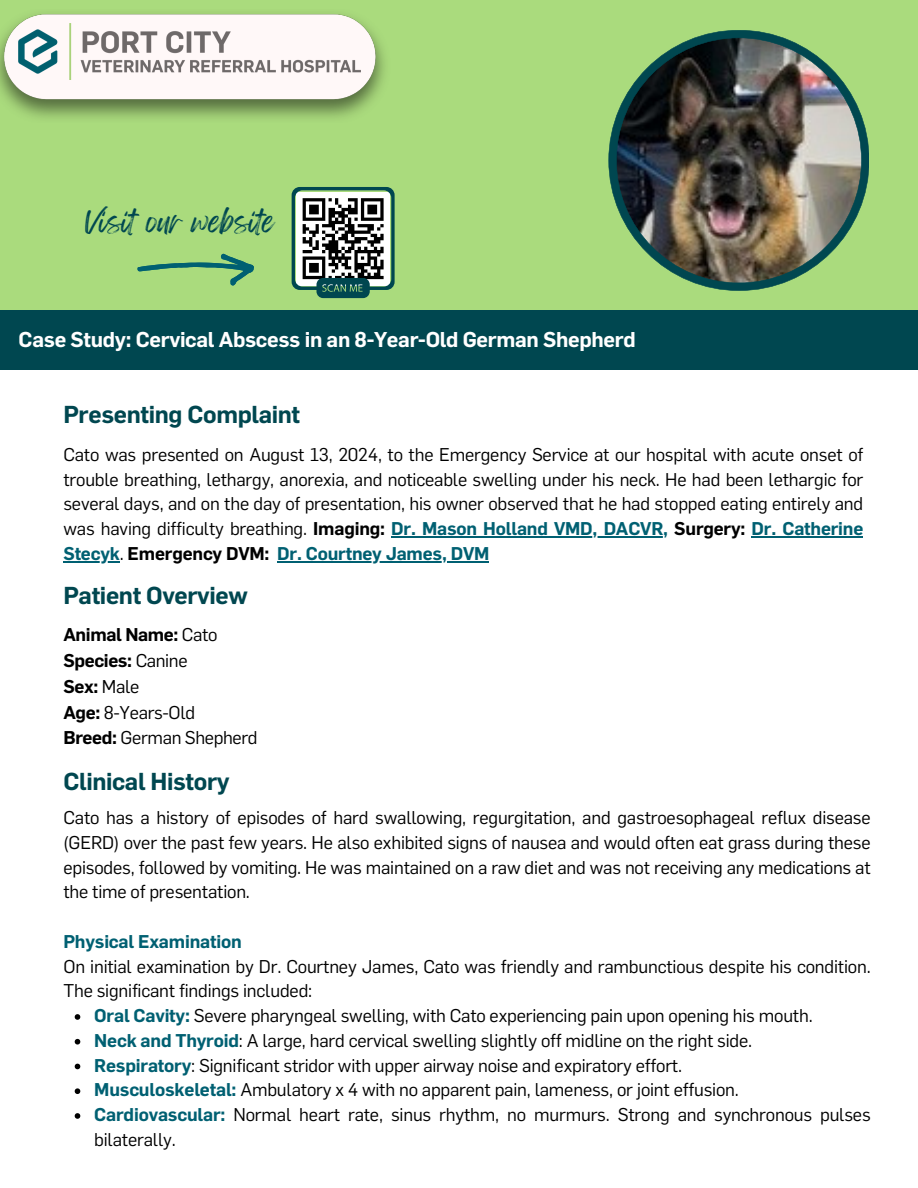
<style>
.page{position:relative;width:918px;height:1188px;background:#fff}
.page>*{position:absolute;margin:0;border:0;box-sizing:border-box;transform-origin:0 0}
.t1{font:26.25px "Feeling Passionate";color:#004750}
.t2{font:600 24px "Flama";letter-spacing:-.015em;color:#004750}
.t3{font:600 21px "Flama";letter-spacing:-.015em;color:#fff}
.t4{font:18.15px/24.8px "Flama";letter-spacing:-.01em;color:#000;text-align:justify}
.t5{font:600 18.15px "Flama";letter-spacing:-.01em;color:#006072}
.t6{font:600 18.15px "Flama";letter-spacing:-.02em;color:#000}
.s1{font-weight:600}
.s2{font-weight:600;color:#006072}
.s3{font-weight:400;color:#000}
.s4{color:#000}
.s5{font-weight:400}
</style>
<div class="page">
<div style="left:0;top:0;width:918px;height:340px;background:#aadb7d"></div>
<div style="left:0;top:311px;width:918px;height:59px;background:#004750"></div>
<img style="left:608px;top:30px;width:261px;height:261px">
<img style="left:0;top:13px;width:385px;height:106px">
<svg style="left:137px;top:254px;width:117px;height:31px"></svg>
<svg style="left:292px;top:187px;width:103px;height:111px;background:#7c8d87"></svg>
<img style="left:19px;top:23px;width:342px;height:57px">
<hr style="left:391px;top:536px;width:277px;height:1px;background:#006072">
<hr style="left:752px;top:536px;width:111px;height:1px;background:#006072">
<hr style="left:63px;top:561px;width:57px;height:1px;background:#006072">
<hr style="left:277px;top:561px;width:212px;height:1px;background:#006072">
<svg style="left:75px;top:1014px;width:5px;height:6px"></svg>
<svg style="left:75px;top:1039px;width:5px;height:6px"></svg>
<svg style="left:75px;top:1064px;width:5px;height:5px"></svg>
<svg style="left:75px;top:1088px;width:5px;height:6px"></svg>
<svg style="left:75px;top:1113px;width:5px;height:6px"></svg>
<h1 class="t1" style="left:85px;top:200px;width:191px">Visit our website</h1>
<h3 class="t3" style="left:19px;top:325px;width:619px">Case Study: Cervical Abscess in an 8-Year-Old German Shepherd</h3>
<h1 class="t2" style="left:63px;top:398px;width:238px">Presenting Complaint</h1>
<p class="t4" style="left:63px;top:441px;width:801px">Cato was presented on August 13, 2024, to the Emergency Service at our hospital with acute onset of trouble breathing, lethargy, anorexia, and noticeable swelling under his neck. He had been lethargic for several days, and on the day of presentation, his owner observed that he had stopped eating entirely and was having difficulty breathing. <span class="s1">Imaging:</span> <span class="s2">Dr. Mason Holland VMD, DACVR,</span> <span class="s1">Surgery:</span> <span class="s2">Dr. Catherine</span></p>
<p class="t5" style="left:63px;top:541px;width:428px">Stecyk<span class="s3">.</span> <span class="s4">Emergency DVM:</span> Dr. Courtney James, DVM</p>
<p class="t2" style="left:63px;top:579px;width:186px">Patient Overview</p>
<h1 class="t6" style="left:63px;top:622px;width:155px">Animal Name: <span class="s5">Cato</span></h1>
<p class="t6" style="left:63px;top:648px;width:126px">Species: <span class="s5">Canine</span></p>
<p class="t6" style="left:63px;top:674px;width:77px">Sex: <span class="s5">Male</span></p>
<p class="t4" style="left:63px;top:699px;width:133px"><span class="s1">Age:</span> 8-Years-Old</p>
<p class="t4" style="left:63px;top:725px;width:196px"><span class="s1">Breed:</span> German Shepherd</p>
<p class="t2" style="left:63px;top:765px;width:168px">Clinical History</p>
<p class="t4" style="left:63px;top:804px;width:809px">Cato has a history of episodes of hard swallowing, regurgitation, and gastroesophageal reflux disease (GERD) over the past few years. He also exhibited signs of nausea and would often eat grass during these episodes, followed by vomiting. He was maintained on a raw diet and was not receiving any medications at the time of presentation.</p>
<p class="t5" style="left:63px;top:929px;width:180px">Physical Examination</p>
<p class="t4" style="left:63px;top:953px;width:809px">On initial examination by Dr. Courtney James, Cato was friendly and rambunctious despite his condition.<br>The significant findings included:</p>
<p class="t4" style="left:94px;top:1002px;width:720px"><span class="s2">Oral Cavity:</span> Severe pharyngeal swelling, with Cato experiencing pain upon opening his mouth.</p>
<p class="t4" style="left:94px;top:1027px;width:660px"><span class="s2">Neck and Thyroid</span>: A large, hard cervical swelling slightly off midline on the right side.</p>
<p class="t4" style="left:94px;top:1052px;width:589px"><span class="s2">Respiratory</span>: Significant stridor with upper airway noise and expiratory effort.</p>
<p class="t4" style="left:94px;top:1077px;width:646px"><span class="s2">Musculoskeletal:</span> Ambulatory x 4 with no apparent pain, lameness, or joint effusion.</p>
<p class="t4" style="left:94px;top:1101px;width:778px"><span class="s2">Cardiovascular:</span> Normal heart rate, sinus rhythm, no murmurs. Strong and synchronous pulses bilaterally.</p>
</div>
